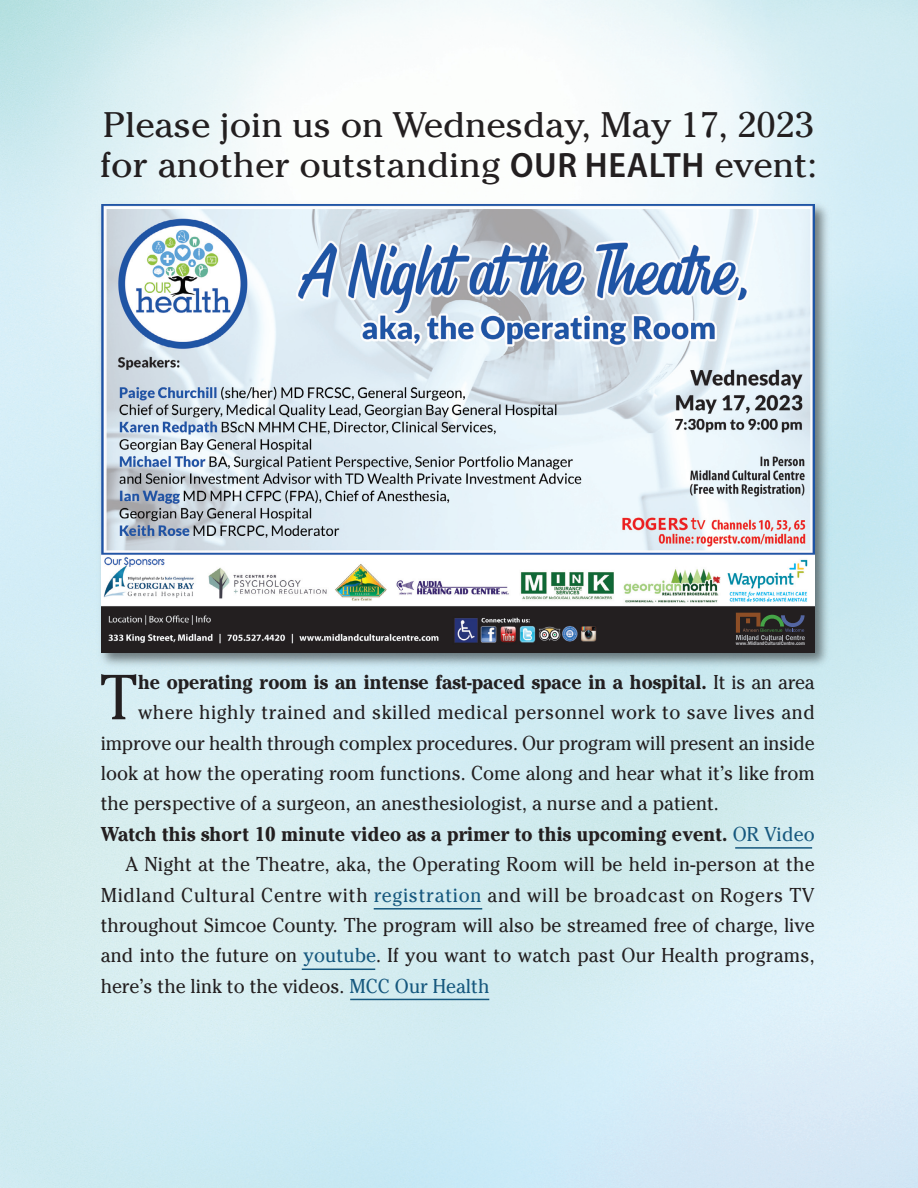
<style>
.page{position:relative;width:918px;height:1188px;background:#fff}
.page>*{position:absolute;margin:0;border:0;box-sizing:border-box;transform-origin:0 0}
.t1{font:63.15px "Cheltenham";color:#231f20;scale:.95 1}
.t2{font:35.4px/40.3px "Cheltenham";letter-spacing:-.005em;color:#231f20;scale:1.05 1}
.t3{font:19.95px/30.5px "Cheltenham";color:#231f20;text-align:justify;scale:.95 1}
.t4{font:700 19.95px "Cheltenham";letter-spacing:.01em;color:#231f20;scale:.95 1}
.t5{font:19.95px "Cheltenham";letter-spacing:.025em;color:#231f20;scale:.95 1}
.t6{font:600 5.1px "Franklin Gothic";letter-spacing:-.01em;color:#bcbdc0;scale:.93 1}
.s1{font-family:"Myriad Pro";font-weight:600;font-stretch:semi-condensed}
.s2{font-weight:400}
.s3{font-weight:400;color:#16587e}
.s4{color:#16587e}
</style>
<div class="page">
<img style="left:91px;top:175px;width:766px;height:509px">
<img style="left:102px;top:204px;width:712px;height:449px">
<svg style="left:736px;top:613px;width:69px;height:27px;background:#41403a"></svg>
<hr style="left:735px;top:847px;width:77px;height:2px;background:#16587e">
<hr style="left:350px;top:999px;width:139px;height:1px;background:#16587e">
<hr style="left:374px;top:908px;width:108px;height:2px;background:#16587e">
<hr style="left:302px;top:969px;width:73px;height:1px;background:#16587e">
<p class="t2" style="left:100px;top:108px;width:684px">Please join us on Wednesday, May 17, 2023 for another outstanding <span class="s1">OUR HEALTH</span> event:</p>
<p class="t6" style="left:736px;top:642px;width:76px">www.MidlandCulturalCentre.com</p>
<p class="t1" style="left:100px;top:674px;width:42px">T</p>
<p class="t4" style="left:138px;top:675px;width:714px">he operating room is an intense fast-paced space in a hospital. <span class="s2">It is an area</span></p>
<p class="t5" style="left:138px;top:705px;width:714px">where highly trained and skilled medical personnel work to save lives and</p>
<p class="t3" style="left:101px;top:730px;width:753px">improve our health through complex procedures. Our program will present an inside</p>
<p class="t3" style="left:101px;top:760px;width:753px">look at how the operating room functions. Come along and hear what it’s like from</p>
<p class="t3" style="left:101px;top:790px;width:652px">the perspective of a surgeon, an anesthesiologist, a nurse and a patient.</p>
<p class="t4" style="left:101px;top:827px;width:753px">Watch this short 10 minute video as a primer to this upcoming event. <span class="s3">OR Video</span></p>
<p class="t3" style="left:101px;top:851px;width:753px;text-indent:25px">A Night at the Theatre, aka, the Operating Room will be held in-person at the Midland Cultural Centre with <span class="s4">registration</span> and will be broadcast on Rogers TV throughout Simcoe County. The program will also be streamed free of charge, live and into the future on <span class="s4">youtube</span>. If you want to watch past Our Health programs, here’s the link to the videos. <span class="s4">MCC Our Health</span></p>
</div>
